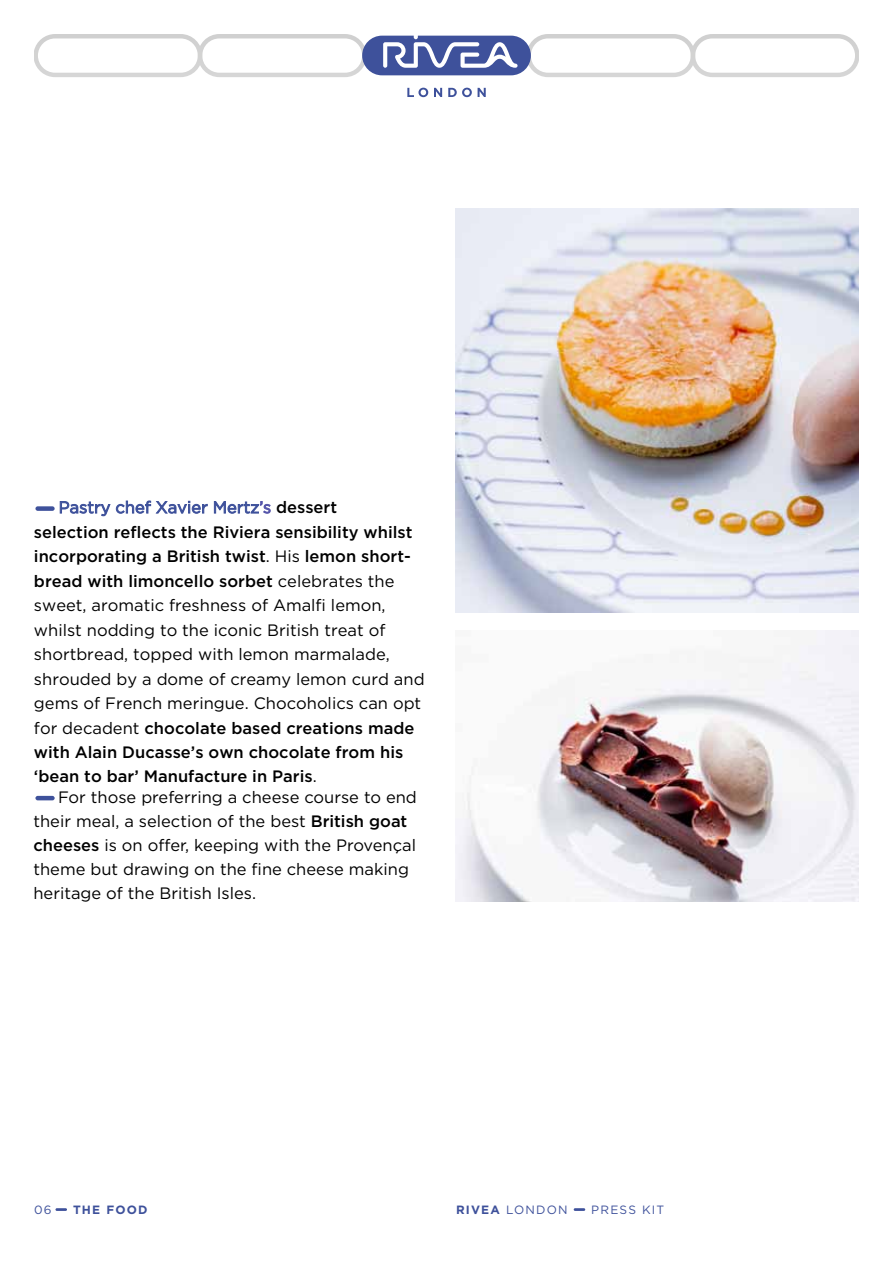
<style>
.page{position:relative;width:893px;height:1263px;background:#fff}
.page>*{position:absolute;margin:0;border:0;box-sizing:border-box;transform-origin:0 0}
.t1{font:16.5px/24.5px "Gotham HTF";color:#000}
.t2{font:12px "Gotham";letter-spacing:.1em;color:#3e519b}
.t3{font:700 12px "Gotham";letter-spacing:.1em;color:#3e519b}
.s1{color:#3e519b}
.s2{color:#55a}
.s3{font-weight:500}
.s4{font-weight:700}
</style>
<div class="page">
<svg style="left:34px;top:34px;width:825px;height:43px"></svg>
<svg style="left:407px;top:88px;width:21px;height:9px"></svg>
<svg style="left:434px;top:88px;width:8px;height:9px"></svg>
<svg style="left:448px;top:88px;width:24px;height:9px"></svg>
<svg style="left:478px;top:88px;width:8px;height:9px"></svg>
<svg style="left:574px;top:1208px;width:11px;height:3px"></svg>
<div style="left:35px;top:506px;width:20px;height:5px;background:#3e519b;border-radius:2px"></div>
<hr style="left:35px;top:796px;width:20px;height:4px;background:#3e519b;border-radius:2px">
<svg style="left:55px;top:1208px;width:12px;height:3px"></svg>
<img style="left:455px;top:208px;width:404px;height:404px">
<img style="left:455px;top:631px;width:404px;height:270px">
<p class="t1" style="left:34px;top:495px;width:392px;text-indent:25px"><span class="s1">Pastry chef Xavier Mertz</span><span class="s2">’s</span> <span class="s3">dessert<br>selection reflects the Riviera sensibility whilst incorporating a British twist</span>. His <span class="s3">lemon short&shy;bread with limoncello sorbet</span> celebrates the sweet, aromatic freshness of Amalfi lemon, whilst nodding to the iconic British treat of shortbread, topped with lemon marmalade, shrouded by a dome of creamy lemon curd and gems of French meringue. Chocoholics can opt for decadent <span class="s3">chocolate based creations made with Alain Ducasse’s own chocolate from his ‘bean to bar’ Manufacture in Paris</span>.</p>
<p class="t1" style="left:33px;top:785px;width:385px;line-height:24px;text-indent:25px">For those preferring a cheese course to end their meal, a selection of the best <span class="s3">British goat cheeses</span> is on offer, keeping with the Provençal theme but drawing on the fine cheese making heritage of the British Isles.</p>
<p class="t2" style="left:34px;top:1203px;width:19px">06</p>
<p class="t2" style="left:456px;top:1203px;width:113px"><span class="s4">RIVEA</span> LONDON</p>
<p class="t2" style="left:591px;top:1203px;width:75px">PRESS KIT</p>
<p class="t3" style="left:73px;top:1203px;width:76px">THE FOOD</p>
</div>
